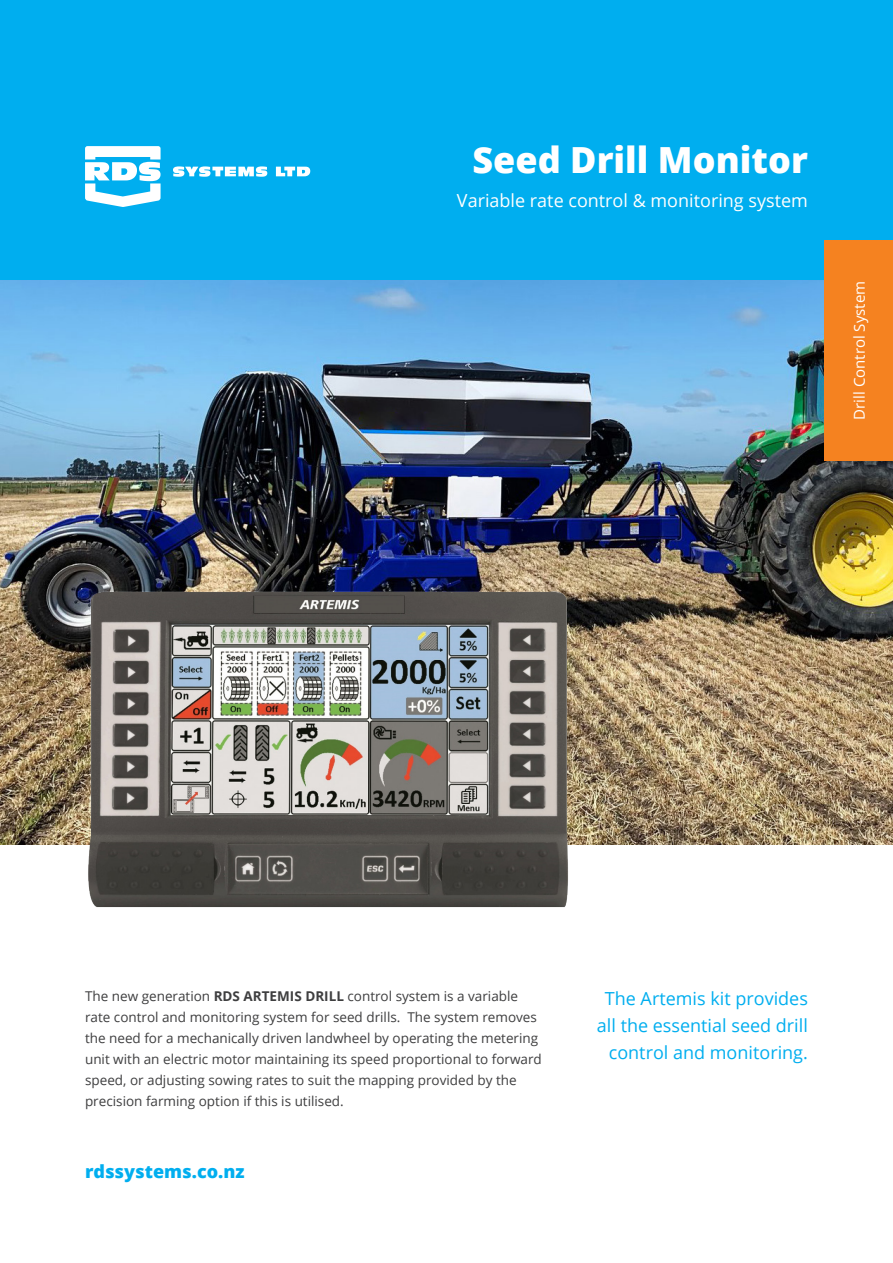
<style>
.page{position:relative;width:893px;height:1263px;background:#fff}
.page>*{position:absolute;margin:0;border:0;box-sizing:border-box;transform-origin:0 0}
.t1{font:800 36px "Open Sans";color:#fff}
.t2{font:18px/27px "Open Sans";color:#00aeef;text-align:right}
.t3{font:18px "Open Sans";color:#fff}
.t4{font:800 18px "Open Sans";color:#00aeef}
.t5{font:15px "Open Sans";color:#fff}
.t6{font:13.5px/21px "Open Sans";color:#3e3e3f}
.s1{font-weight:700}
</style>
<div class="page">
<div style="left:0;top:0;width:893px;height:283px;background:#00aeef"></div>
<svg style="left:173px;top:166px;width:137px;height:11px"></svg>
<svg style="left:85px;top:146px;width:76px;height:61px"></svg>
<img style="left:0;top:281px;width:893px;height:563px">
<div style="left:825px;top:240px;width:68px;height:220px;background:#f58220"></div>
<img style="left:85px;top:588px;width:491px;height:320px">
<p class="t1" style="left:472px;top:133px;width:337px">Seed Drill Monitor</p>
<p class="t3" style="left:457px;top:188px;width:352px">Variable rate control &amp; monitoring system</p>
<p class="t5" style="left:849px;top:420px;width:140px;rotate:-90deg">Drill Control System</p>
<p class="t6" style="left:85px;top:985px;width:458px">The new generation <span class="s1">RDS ARTEMIS DRILL</span> control system is a variable rate control and monitoring system for seed drills. The system removes the need for a mechanically driven landwheel by operating the metering unit with an electric motor maintaining its speed proportional to forward speed, or adjusting sowing rates to suit the mapping provided by the precision farming option if this is utilised.</p>
<p class="t4" style="left:85px;top:1158px;width:161px">rdssystems.co.nz</p>
<p class="t2" style="left:597px;top:984px;width:213px">The Artemis kit provides all the essential seed drill control and monitoring.</p>
</div>
